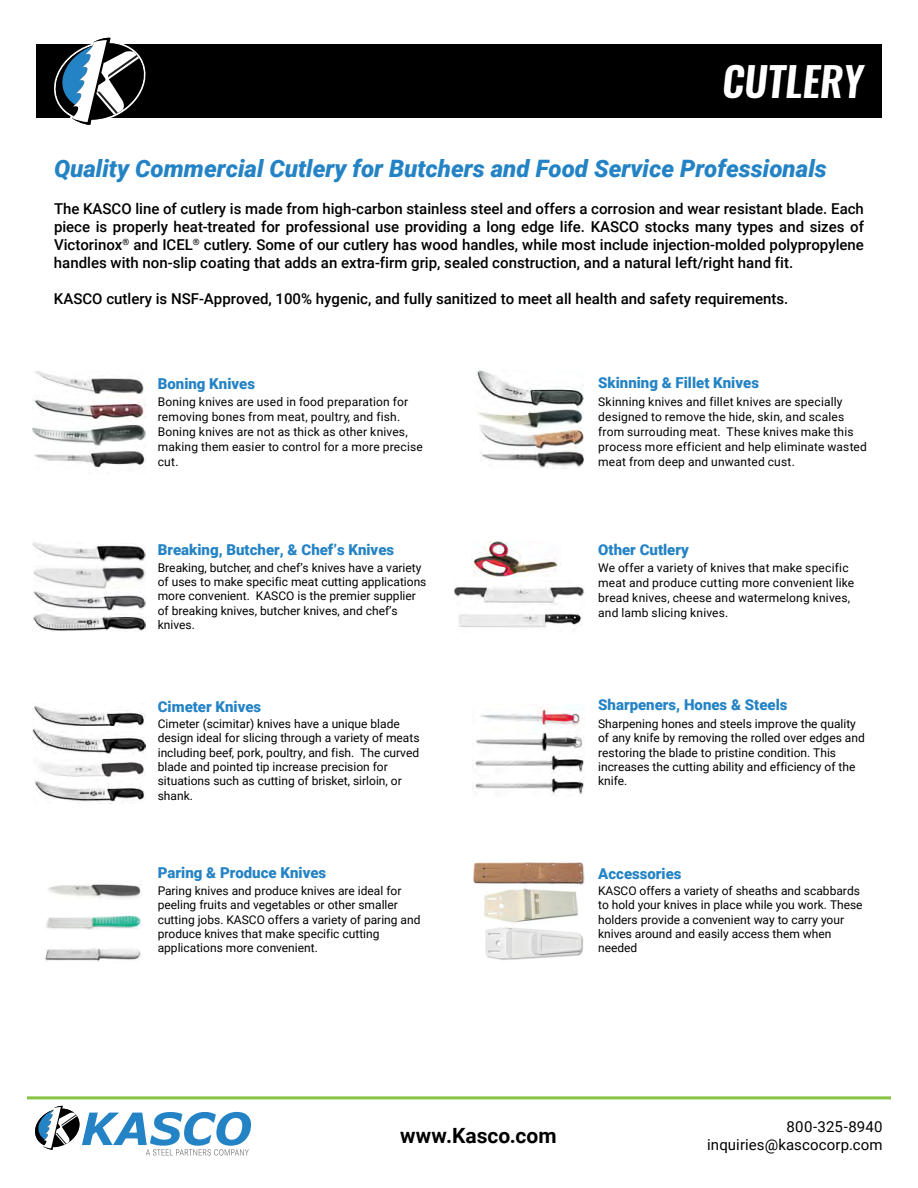
<style>
.page{position:relative;width:918px;height:1188px;background:#fff}
.page>*{position:absolute;margin:0;border:0;box-sizing:border-box;transform-origin:0 0}
.t1{font:italic 600 40.5px "Oswald";color:#fff}
.t2{font:italic 900 24px "Roboto";color:#2483c5}
.t3{font:700 21px "Roboto";color:#000}
.t4{font:500 15px/18px "Roboto";color:#000;text-align:justify}
.t5{font:900 15px "Roboto";color:#2483c5}
.t6{font:15px "Roboto";letter-spacing:.01em;color:#000}
.t7{font:12px/14.4px "Roboto";color:#000}
</style>
<div class="page">
<hr style="left:27px;top:1096px;width:864px;height:3px;background:#85c340">
<svg style="left:35px;top:1106px;width:216px;height:50px"></svg>
<div style="left:36px;top:45px;width:846px;height:73px;background:#000"></div>
<svg style="left:51px;top:37px;width:96px;height:88px"></svg>
<img style="left:35px;top:371px;width:109px;height:23px">
<img style="left:34px;top:451px;width:111px;height:17px">
<img style="left:34px;top:399px;width:111px;height:21px">
<img style="left:32px;top:425px;width:113px;height:21px">
<img style="left:477px;top:371px;width:107px;height:53px">
<img style="left:479px;top:424px;width:105px;height:44px">
<img style="left:33px;top:567px;width:112px;height:43px">
<img style="left:32px;top:542px;width:113px;height:20px">
<img style="left:33px;top:613px;width:112px;height:18px">
<img style="left:455px;top:586px;width:130px;height:18px">
<img style="left:459px;top:613px;width:122px;height:15px">
<img style="left:471px;top:541px;width:90px;height:36px">
<img style="left:32px;top:705px;width:113px;height:21px">
<img style="left:32px;top:728px;width:113px;height:76px">
<img style="left:472px;top:704px;width:113px;height:91px">
<img style="left:48px;top:884px;width:93px;height:14px">
<img style="left:45px;top:916px;width:97px;height:14px">
<img style="left:45px;top:948px;width:96px;height:14px">
<img style="left:484px;top:888px;width:94px;height:35px">
<img style="left:485px;top:927px;width:99px;height:33px">
<img style="left:473px;top:862px;width:112px;height:24px">
<h1 class="t1" style="left:722px;top:53px;width:142px">CUTLERY</h1>
<h2 class="t2" style="left:54px;top:152px;width:774px">Quality Commercial Cutlery for Butchers and Food Service Professionals</h2>
<p class="t4" style="left:54px;top:199px;width:812px">The KASCO line of cutlery is made from high-carbon stainless steel and offers a corrosion and wear resistant blade. Each piece is properly heat-treated for professional use providing a long edge life. KASCO stocks many types and sizes of Victorinox<sup>®</sup> and ICEL<sup>®</sup> cutlery. Some of our cutlery has wood handles, while most include injection-molded polypropylene handles with non-slip coating that adds an extra-firm grip, sealed construction, and a natural left/right hand fit.</p>
<p class="t4" style="left:54px;top:289px;width:736px">KASCO cutlery is NSF-Approved, 100% hygenic, and fully sanitized to meet all health and safety requirements.</p>
<p class="t5" style="left:158px;top:373px;width:99px">Boning Knives</p>
<p class="t5" style="left:598px;top:372px;width:162px">Skinning &amp; Fillet Knives</p>
<p class="t7" style="left:158px;top:394px;width:266px;line-height:15px">Boning knives are used in food preparation for removing bones from meat, poultry, and fish.<br>Boning knives are not as thick as other knives, making them easier to control for a more precise cut.</p>
<p class="t7" style="left:598px;top:394px;width:270px;line-height:15px">Skinning knives and fillet knives are specially designed to remove the hide, skin, and scales from surrouding meat. These knives make this process more efficient and help eliminate wasted meat from deep and unwanted cust.</p>
<p class="t5" style="left:158px;top:539px;width:238px">Breaking, Butcher, &amp; Chef’s Knives</p>
<p class="t5" style="left:598px;top:539px;width:92px">Other Cutlery</p>
<p class="t7" style="left:158px;top:560px;width:270px">Breaking, butcher, and chef’s knives have a variety of uses to make specific meat cutting applications more convenient. KASCO is the premier supplier of breaking knives, butcher knives, and chef’s knives.</p>
<p class="t7" style="left:598px;top:559px;width:258px;line-height:15px">We offer a variety of knives that make specific meat and produce cutting more convenient like bread knives, cheese and watermelong knives, and lamb slicing knives.</p>
<p class="t5" style="left:158px;top:696px;width:105px">Cimeter Knives</p>
<p class="t5" style="left:598px;top:694px;width:191px">Sharpeners, Hones &amp; Steels</p>
<p class="t7" style="left:158px;top:716px;width:263px">Cimeter (scimitar) knives have a unique blade design ideal for slicing through a variety of meats including beef, pork, poultry, and fish. The curved blade and pointed tip increase precision for situations such as cutting of brisket, sirloin, or shank.</p>
<p class="t7" style="left:598px;top:716px;width:268px">Sharpening hones and steels improve the quality of any knife by removing the rolled over edges and restoring the blade to pristine condition. This increases the cutting ability and efficiency of the knife.</p>
<p class="t5" style="left:158px;top:862px;width:170px">Paring &amp; Produce Knives</p>
<p class="t5" style="left:598px;top:863px;width:85px">Accessories</p>
<p class="t7" style="left:158px;top:883px;width:264px">Paring knives and produce knives are ideal for peeling fruits and vegetables or other smaller cutting jobs. KASCO offers a variety of paring and produce knives that make specific cutting applications more convenient.</p>
<p class="t7" style="left:598px;top:883px;width:266px">KASCO offers a variety of sheaths and scabbards to hold your knives in place while you work. These holders provide a convenient way to carry your knives around and easily access them when needed</p>
<h3 class="t3" style="left:400px;top:1120px;width:158px">www.Kasco.com</h3>
<p class="t6" style="left:787px;top:1116px;width:98px">800-325-8940</p>
<p class="t6" style="left:707px;top:1134px;width:177px">inquiries@kascocorp.com</p>
</div>
